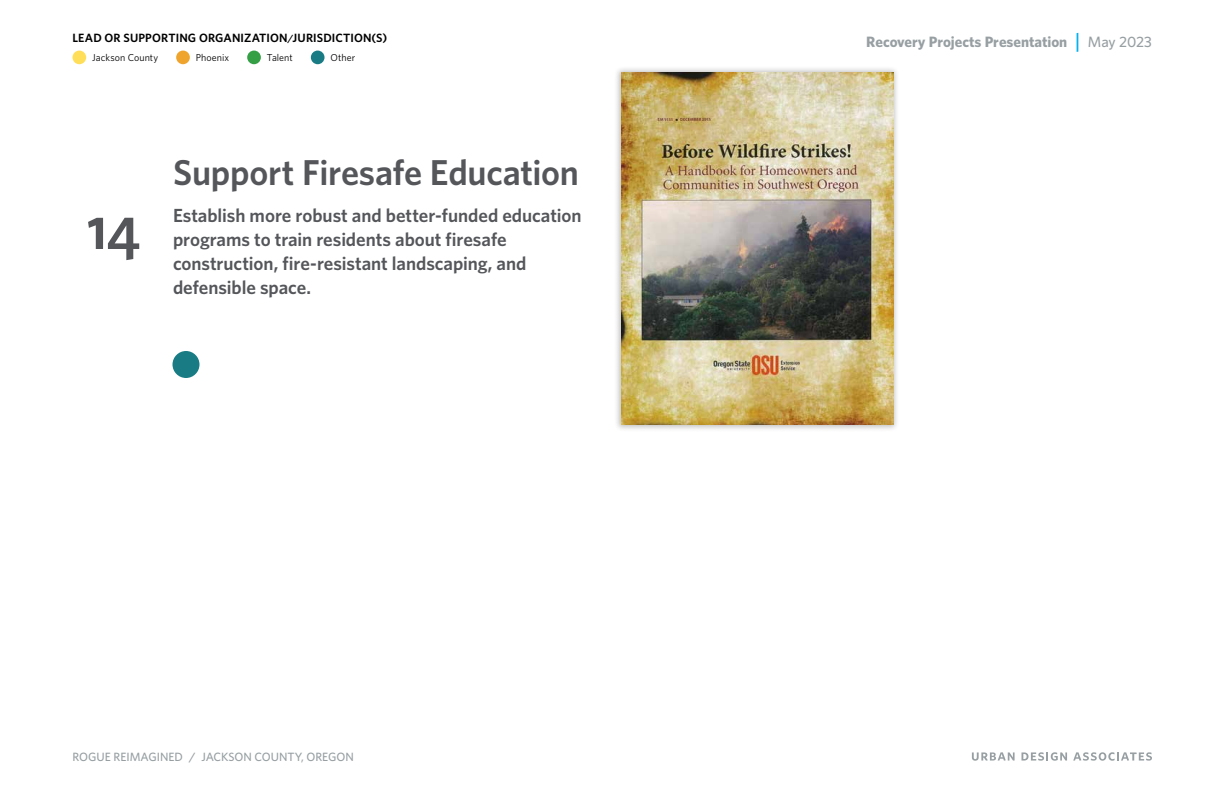
<style>
.page{position:relative;width:1224px;height:792px;background:#fff}
.page>*{position:absolute;margin:0;border:0;box-sizing:border-box;transform-origin:0 0}
.t1{font:600 60px "Whitney";color:#54565a}
.t2{font:600 36px "Whitney";letter-spacing:-.01em;color:#54565a}
.t3{font:600 19px/24px "Whitney";letter-spacing:-.005em;color:#54565a}
.t4{font:700 15px "Whitney";color:#979fa2}
.t5{font:600 12px "Whitney";letter-spacing:.01em;color:#000}
.t6{font:500 12px "Whitney";color:#979fa2}
.t7{font:10px "Whitney";letter-spacing:.005em;color:#000}
.s1{font-weight:500;font-size:21px;color:#00aeef}
.s2{font-weight:500}
</style>
<div class="page">
<svg style="left:972px;top:752px;width:43px;height:9px"></svg>
<svg style="left:1022px;top:752px;width:45px;height:9px"></svg>
<svg style="left:1073px;top:752px;width:79px;height:9px"></svg>
<div style="left:614px;top:65px;width:286px;height:367px;background:#000;opacity:.25"></div>
<img style="left:621px;top:72px;width:272px;height:353px">
<div style="left:176px;top:51px;width:14px;height:13px;background:#efa42d;border-radius:50%"></div>
<div style="left:72px;top:51px;width:14px;height:13px;background:#ffde59;border-radius:50%"></div>
<div style="left:311px;top:51px;width:14px;height:13px;background:#197c84;border-radius:50%"></div>
<div style="left:247px;top:51px;width:14px;height:13px;background:#359f46;border-radius:50%"></div>
<div style="left:172px;top:351px;width:28px;height:27px;background:#197c84;border-radius:50%"></div>
<p class="t5" style="left:72px;top:30px;width:316px">LEAD OR SUPPORTING ORGANIZATION/JURISDICTION(S)</p>
<p class="t7" style="left:92px;top:51px;width:67px">Jackson County</p>
<p class="t7" style="left:196px;top:51px;width:35px">Phoenix</p>
<p class="t7" style="left:267px;top:51px;width:27px">Talent</p>
<p class="t7" style="left:331px;top:51px;width:26px">Other</p>
<h1 class="t1" style="left:87px;top:188px;width:55px">14</h1>
<h2 class="t2" style="left:173px;top:148px;width:408px">Support Firesafe Education</h2>
<p class="t3" style="left:173px;top:203px;width:410px">Establish more robust and better-funded education programs to train residents about firesafe construction, fire-resistant landscaping, and defensible space.</p>
<p class="t6" style="left:72px;top:749px;width:283px">ROGUE REIMAGINED / JACKSON COUNTY, OREGON</p>
<p class="t4" style="left:866px;top:32px;width:287px">Recovery Projects Presentation <span class="s1">|</span> <span class="s2">May 2023</span></p>
</div>
